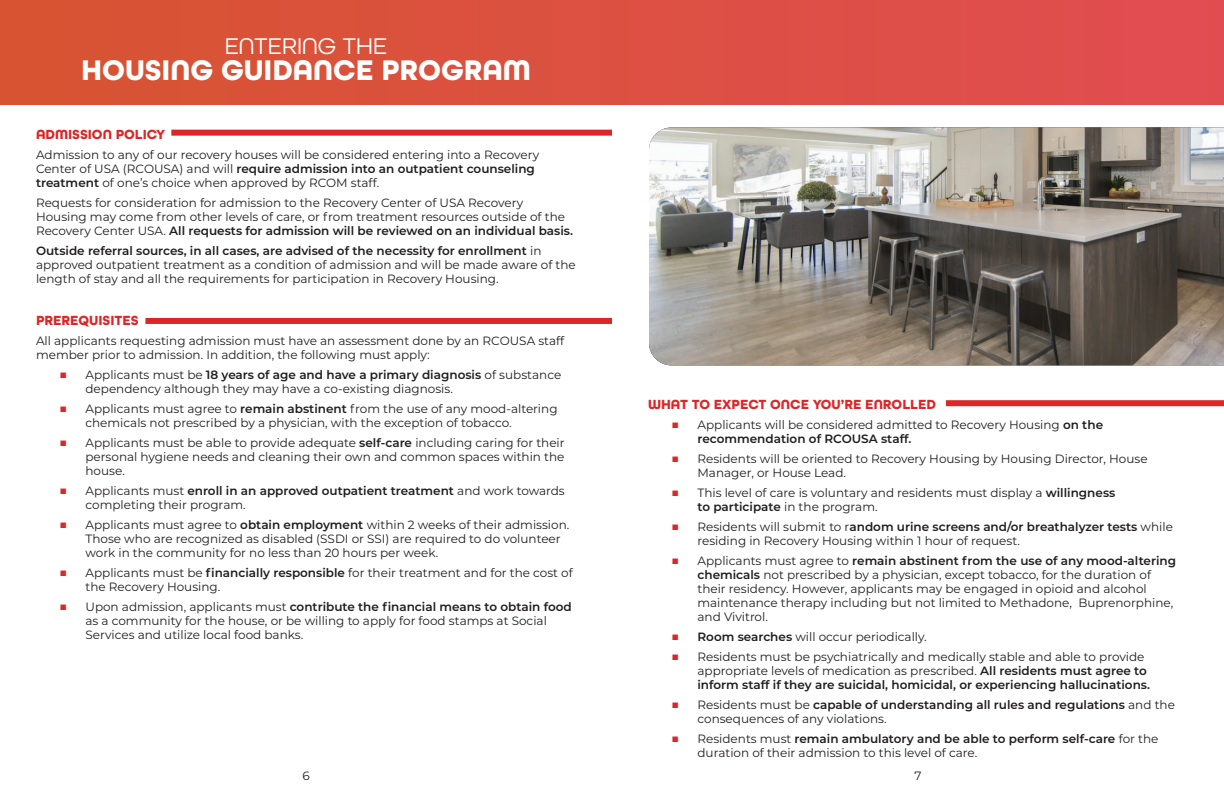
<style>
.page{position:relative;width:1224px;height:792px;background:#fff}
.page>*{position:absolute;margin:0;border:0;box-sizing:border-box;transform-origin:0 0}
.t1{font:700 30px "All Round Gothic";color:#fff}
.t2{font:24px "All Round Gothic";color:#fff}
.t3{font:700 14px "All Round Gothic";color:#de2527}
.t4{font:12px/14px "Montserrat";color:#201d1e}
.s1{font-weight:600}
.s2{font-size:14px;color:#de2527}
</style>
<div class="page">
<div style="left:0;top:0;width:1224px;height:104px;background:linear-gradient(to right,#d75431,#e14d52)"></div>
<div style="left:171px;top:130px;width:441px;height:6px;background:#de2527"></div>
<div style="left:145px;top:318px;width:467px;height:6px;background:#de2527"></div>
<div style="left:946px;top:400px;width:278px;height:6px;background:#de2527"></div>
<img style="left:649px;top:127px;width:575px;height:238px">
<h2 class="t2" style="left:225px;top:31px;width:164px">ENTERING THE</h2>
<h1 class="t1" style="left:81px;top:52px;width:451px">HOUSING GUIDANCE PROGRAM</h1>
<p class="t3" style="left:36px;top:126px;width:131px">ADMISSION POLICY</p>
<p class="t4" style="left:36px;top:147px;width:505px">Admission to any of our recovery houses will be considered entering into a Recovery<br>Center of USA (RCOUSA) and will <span class="s1">require admission into an outpatient counseling treatment</span> of one’s choice when approved by RCOM staff.</p>
<p class="t4" style="left:36px;top:195px;width:538px">Requests for consideration for admission to the Recovery Center of USA Recovery<br>Housing may come from other levels of care, or from treatment resources outside of the<br>Recovery Center USA. <span class="s1">All requests for admission will be reviewed on an individual basis.</span></p>
<p class="t4" style="left:36px;top:243px;width:541px"><span class="s1">Outside referral sources, in all cases, are advised of the necessity for enrollment</span> in approved outpatient treatment as a condition of admission and will be made aware of the length of stay and all the requirements for participation in Recovery Housing.</p>
<p class="t3" style="left:36px;top:312px;width:104px">PREREQUISITES</p>
<p class="t4" style="left:36px;top:333px;width:530px">All applicants requesting admission must have an assessment done by an RCOUSA staff member prior to admission. In addition, the following must apply:</p>
<p class="t4" style="left:86px;top:367px;width:477px;text-indent:-26px"><span class="s2">■</span> Applicants must be <span class="s1">18 years of age and have a primary diagnosis</span> of substance dependency although they may have a co-existing diagnosis.</p>
<p class="t4" style="left:86px;top:401px;width:474px;text-indent:-26px"><span class="s2">■</span> Applicants must agree to <span class="s1">remain abstinent</span> from the use of any mood-altering chemicals not prescribed by a physician, with the exception of tobacco.</p>
<p class="t4" style="left:86px;top:435px;width:481px;text-align:justify;text-indent:-26px"><span class="s2">■</span> Applicants must be able to provide adequate <span class="s1">self-care</span> including caring for their personal hygiene needs and cleaning their own and common spaces within the house.</p>
<p class="t4" style="left:86px;top:483px;width:481px;text-indent:-26px"><span class="s2">■</span> Applicants must <span class="s1">enroll in an approved outpatient treatment</span> and work towards completing their program.</p>
<p class="t4" style="left:86px;top:517px;width:485px;text-indent:-26px"><span class="s2">■</span> Applicants must agree to <span class="s1">obtain employment</span> within 2 weeks of their admission.<br>Those who are recognized as disabled (SSDI or SSI) are required to do volunteer work in the community for no less than 20 hours per week.</p>
<p class="t4" style="left:86px;top:565px;width:489px;text-indent:-26px"><span class="s2">■</span> Applicants must be <span class="s1">financially responsible</span> for their treatment and for the cost of the Recovery Housing.</p>
<p class="t4" style="left:86px;top:599px;width:488px;text-indent:-26px"><span class="s2">■</span> Upon admission, applicants must <span class="s1">contribute the financial means to obtain food </span>as a community for the house, or be willing to apply for food stamps at Social<br>Services and utilize local food banks.</p>
<p class="t3" style="left:648px;top:396px;width:290px">WHAT TO EXPECT ONCE YOU’RE ENROLLED</p>
<p class="t4" style="left:698px;top:417px;width:407px;text-indent:-26px"><span class="s2">■</span> Applicants will be considered admitted to Recovery Housing <span class="s1">on the recommendation of RCOUSA staff.</span></p>
<p class="t4" style="left:698px;top:451px;width:452px;text-indent:-26px"><span class="s2">■</span> Residents will be oriented to Recovery Housing by Housing Director, House<br>Manager, or House Lead.</p>
<p class="t4" style="left:698px;top:485px;width:419px;text-indent:-26px"><span class="s2">■</span> This level of care is voluntary and residents must display a <span class="s1">willingness to participate</span> in the program.</p>
<p class="t4" style="left:698px;top:519px;width:477px;text-indent:-26px"><span class="s2">■</span> Residents will submit to r<span class="s1">andom urine screens and/or breathalyzer tests</span> while residing in Recovery Housing within 1 hour of request.</p>
<p class="t4" style="left:698px;top:553px;width:480px;text-indent:-26px"><span class="s2">■</span> Applicants must agree to <span class="s1">remain abstinent from the use of any mood-altering chemicals</span> not prescribed by a physician, except tobacco, for the duration of their residency. However, applicants may be engaged in opioid and alcohol maintenance therapy including but not limited to Methadone, Buprenorphine, and Vivitrol.</p>
<p class="t4" style="left:671px;top:629px;width:257px"><span class="s2">■</span> <span class="s1">Room searches</span> will occur periodically.</p>
<p class="t4" style="left:698px;top:649px;width:454px;text-indent:-26px"><span class="s2">■</span> Residents must be psychiatrically and medically stable and able to provide appropriate levels of medication as prescribed. <span class="s1">All residents must agree to inform staff if they are suicidal, homicidal, or experiencing hallucinations.</span></p>
<p class="t4" style="left:698px;top:697px;width:479px;text-indent:-26px"><span class="s2">■</span> Residents must be <span class="s1">capable of understanding all rules and regulations</span> and the consequences of any violations.</p>
<p class="t4" style="left:698px;top:731px;width:462px;text-indent:-26px"><span class="s2">■</span> Residents must <span class="s1">remain ambulatory and be able to perform self-care</span> for the duration of their admission to this level of care.</p>
<p class="t4" style="left:302px;top:768px;width:9px">6</p>
<p class="t4" style="left:914px;top:768px;width:9px">7</p>
</div>
